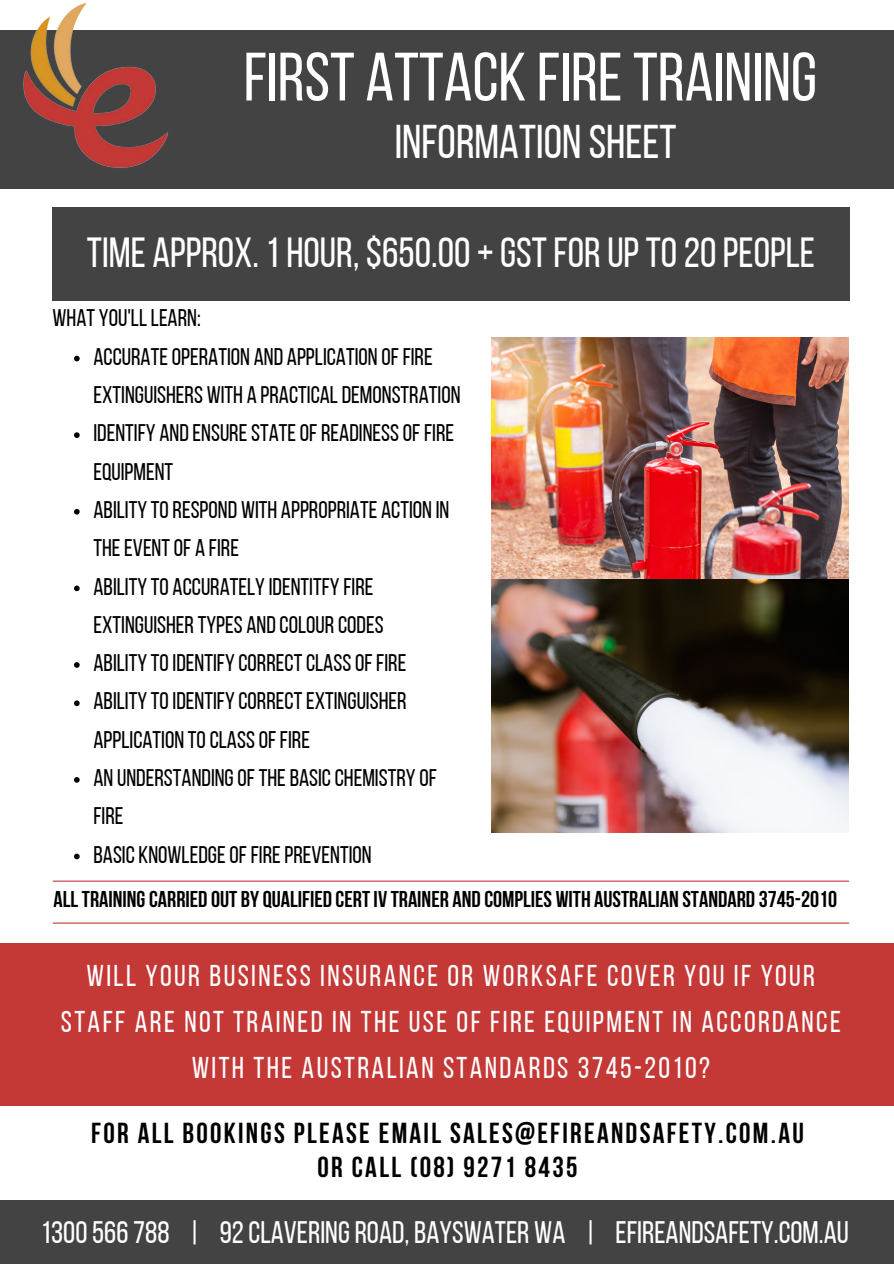
<style>
.page{position:relative;width:894px;height:1264px;background:#fff}
.page>*{position:absolute;margin:0;border:0;box-sizing:border-box;transform-origin:0 0}
.t1{font:68.25px "Bebas Neue";color:#fff}
.t2{font:47.25px "Bebas Neue";color:#fff}
.t3{font:42px "Bebas Neue";color:#fff}
.t4{font:31.05px "Bebas Neue";color:#fff}
.t5{font:30px/46.2px "Bebas Neue";letter-spacing:.08em;color:#fff;text-align:center}
.t6{font:700 28.8px/33.8px "Bebas Neue";letter-spacing:.08em;color:#000;text-align:center}
.t7{font:24px/38.2px "Bebas Neue";color:#000}
.t8{font:700 22.8px "Bebas Neue";color:#000}
</style>
<div class="page">
<div style="left:0;top:30px;width:893px;height:159px;background:#444343"></div>
<img style="left:23px;top:3px;width:145px;height:165px">
<div style="left:0;top:1199px;width:893px;height:64px;background:#444343"></div>
<div style="left:0;top:943px;width:893px;height:162px;background:#c43836"></div>
<div style="left:53px;top:207px;width:795px;height:94px;background:#444343"></div>
<img style="left:491px;top:337px;width:357px;height:496px">
<hr style="left:53px;top:880px;width:795px;height:1px;background:#c43836">
<hr style="left:53px;top:922px;width:795px;height:1px;background:#c43836">
<svg style="left:74px;top:356px;width:6px;height:5px"></svg>
<svg style="left:74px;top:432px;width:6px;height:6px"></svg>
<svg style="left:74px;top:509px;width:6px;height:5px"></svg>
<svg style="left:74px;top:585px;width:6px;height:6px"></svg>
<svg style="left:74px;top:662px;width:6px;height:5px"></svg>
<svg style="left:74px;top:700px;width:6px;height:6px"></svg>
<svg style="left:74px;top:777px;width:6px;height:5px"></svg>
<svg style="left:74px;top:853px;width:6px;height:6px"></svg>
<h1 class="t1" style="left:244px;top:49px;width:574px">FIRST ATTACK FIRETRAINING</h1>
<h2 class="t2" style="left:394px;top:122px;width:283px">INFORMATION SHEET</h2>
<h3 class="t3" style="left:87px;top:235px;width:729px">TIME APPROX. 1 HOUR, $650.00+GSTFORUPTO20PEOPLE</h3>
<p class="t7" style="left:53px;top:301px;width:150px">WHAT YOU'LLLEARN:</p>
<p class="t7" style="left:93px;top:339px;width:368px">ACCURATEOPERATION AND APPLICATION OFFIRE EXTINGUISHERS WITH A PRACTICALDEMONSTRATION IDENTIFY ANDENSURESTATEOFREADINESSOFFIRE EQUIPMENT<br>ABILITY TORESPOND WITH APPROPRIATE ACTION IN THEEVENTOF A FIRE<br>ABILITY TO ACCURATELY IDENTITFY FIRE EXTINGUISHERTYPES ANDCOLOURCODES<br>ABILITY TOIDENTIFY CORRECTCLASSOFFIRE ABILITY TOIDENTIFY CORRECTEXTINGUISHER APPLICATION TOCLASSOFFIRE<br>AN UNDERSTANDINGOFTHEBASICCHEMISTRY OF FIRE<br>BASIC KNOWLEDGEOFFIREPREVENTION</p>
<p class="t8" style="left:54px;top:890px;width:784px">ALLTRAININGCARRIED OUT BYQUALIFIED CERTIV TRAINER AND COMPLIES WITH AUSTRALIAN STANDARD 3745-2010</p>
<p class="t5" style="left:61px;top:955px;width:781px">WILL YOUR BUSINESS INSURANCE OR WORKSAFE COVER YOU IF YOUR<br>STAFF ARE NOT TRAINED IN THE USE OF FIRE EQUIPMENT IN ACCORDANCE<br>WITH THE AUSTRALIAN STANDARDS 3745-2010?</p>
<p class="t6" style="left:91px;top:1118px;width:714px">FOR ALL BOOKINGS PLEASE EMAIL SALES@EFIREANDSAFETY.COM.AU<br>OR CALL (08) 9271 8435</p>
<p class="t4" style="left:41px;top:1219px;width:809px">1300566788 | 92CLAVERINGROAD, BAYSWATER WA | EFIREANDSAFETY.COM.AU</p>
</div>
